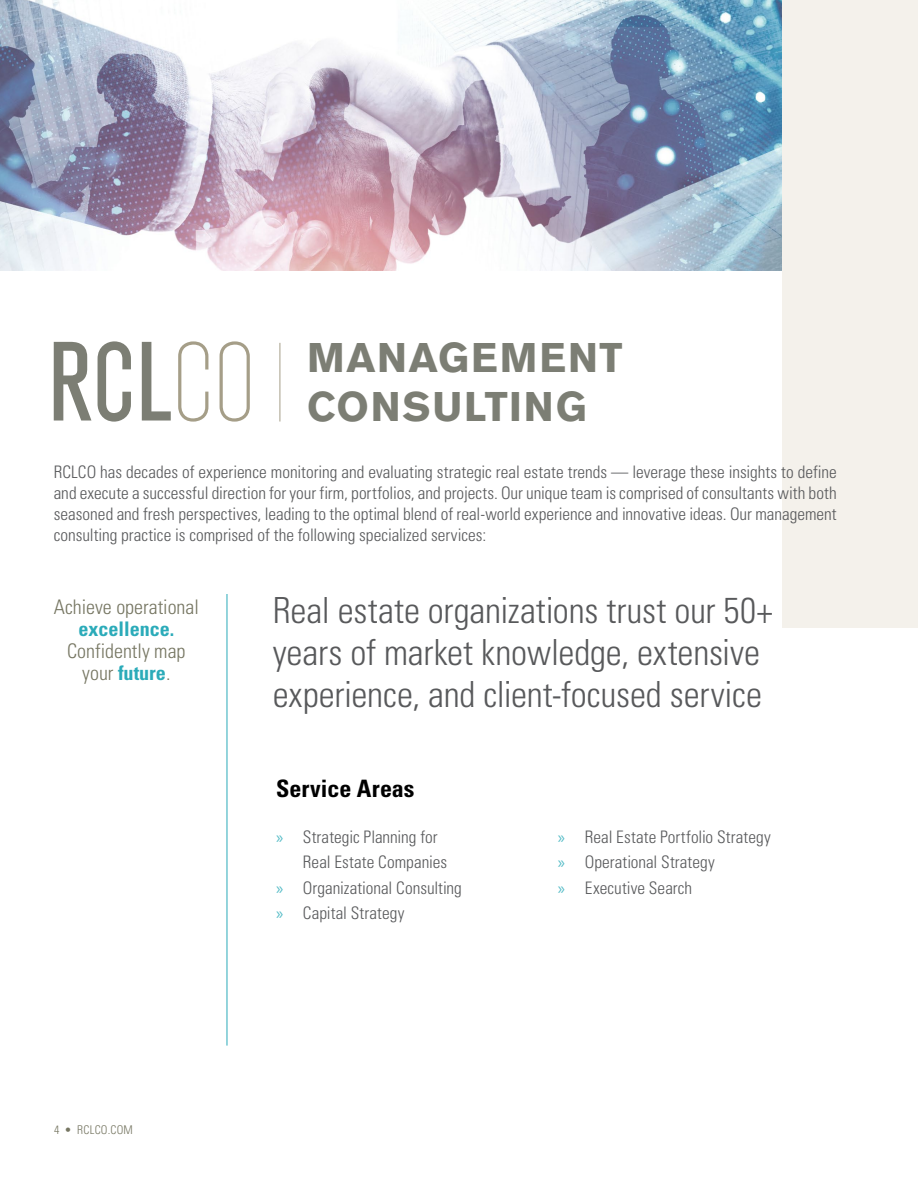
<style>
.page{position:relative;width:918px;height:1188px;background:#fff}
.page>*{position:absolute;margin:0;border:0;box-sizing:border-box;transform-origin:0 0}
.t1{font:700 41.1px/49.3px "Akzidenz Grotesk BE";letter-spacing:.04em;color:#7c7e74}
.t2{font:300 condensed 36px/42px "Univers";letter-spacing:-.005em;color:#58595b}
.t3{font:700 condensed 24px "Univers";color:#000}
.t4{font:300 condensed 20.1px/22.2px "Univers";color:#767662;text-align:center}
.t5{font:700 condensed 20.1px "Univers";color:#2babb9}
.t6{font:300 condensed 17.25px/20.7px "Univers";color:#58595b;text-align:justify}
.t7{font:300 condensed 12px "Univers";letter-spacing:.02em;color:#767662}
.s1{font-weight:700;color:#2babb9}
.s2{font-family:"Myriad Pro";font-weight:400;font-stretch:normal;color:#55bcc7}
</style>
<div class="page">
<img style="left:0;top:0;width:782px;height:271px">
<div style="left:782px;top:0;width:136px;height:627px;background:#f4f1eb"></div>
<svg style="left:220px;top:341px;width:30px;height:81px"></svg>
<svg style="left:178px;top:341px;width:30px;height:81px"></svg>
<svg style="left:54px;top:342px;width:37px;height:79px"></svg>
<svg style="left:98px;top:341px;width:33px;height:81px"></svg>
<svg style="left:142px;top:342px;width:29px;height:79px"></svg>
<hr style="left:280px;top:343px;width:1px;height:79px;background:#a59e88">
<hr style="left:227px;top:594px;width:1px;height:452px;background:#2babb9">
<h1 class="t1" style="left:307px;top:333px;width:317px">MANAGEMENT<br>CONSULTING</h1>
<p class="t6" style="left:54px;top:462px;width:785px">RCLCO has decades of experience monitoring and evaluating strategic real estate trends — leverage these insights to define and execute a successful direction for your firm, portfolios, and projects. Our unique team is comprised of consultants with both seasoned and fresh perspectives, leading to the optimal blend of real-world experience and innovative ideas. Our management consulting practice is comprised of the following specialized services:</p>
<p class="t4" style="left:54px;top:596px;width:147px">Achieve operational</p>
<p class="t5" style="left:78px;top:617px;width:98px">excellence.</p>
<p class="t4" style="left:67px;top:640px;width:120px">Confidently map your <span class="s1">future</span>.</p>
<h2 class="t2" style="left:273px;top:589px;width:502px">Real estate organizations trust our 50+ years of market knowledge, extensive experience, and client-focused service</h2>
<h3 class="t3" style="left:276px;top:774px;width:140px">Service Areas</h3>
<p class="t6" style="left:276px;top:826px;width:163px"><span class="s2">»</span> Strategic Planning for</p>
<p class="t6" style="left:303px;top:852px;width:146px">Real Estate Companies</p>
<p class="t6" style="left:276px;top:877px;width:187px"><span class="s2">»</span> Organizational Consulting</p>
<p class="t6" style="left:276px;top:903px;width:130px"><span class="s2">»</span> Capital Strategy</p>
<p class="t6" style="left:558px;top:824px;width:214px;line-height:25.5px;text-align:left"><span class="s2">»</span> Real Estate Portfolio Strategy <span class="s2">»</span> Operational Strategy<br><span class="s2">»</span> Executive Search</p>
<p class="t7" style="left:54px;top:1123px;width:80px">4 • RCLCO.COM</p>
</div>
